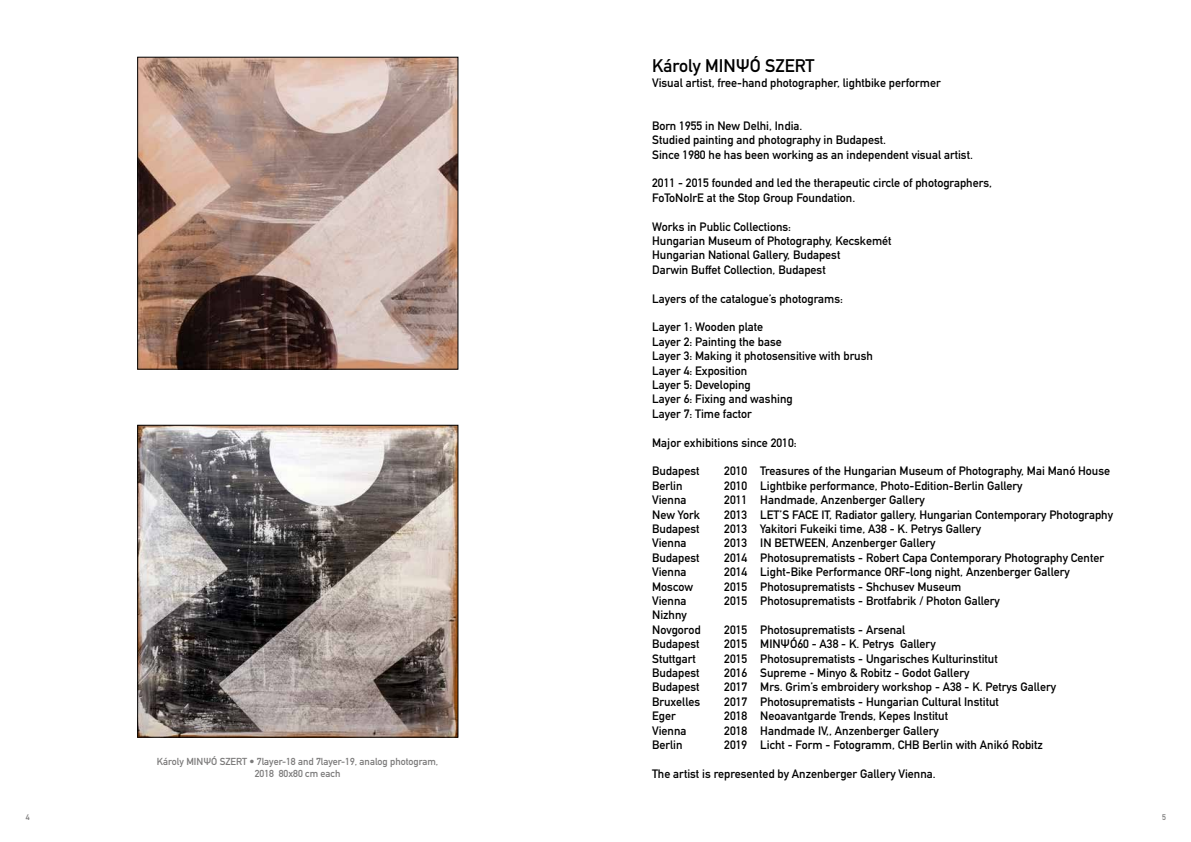
<style>
.page{position:relative;width:1191px;height:842px;background:#fff}
.page>*{position:absolute;margin:0;border:0;box-sizing:border-box;transform-origin:0 0}
.t1{font:700 18px "DIN Alternate";color:#000}
.t2{font:700 12px/14.4px "DIN Alternate";color:#000}
.t3{font:700 10px/12px "DIN Alternate";color:#7c7b7b;text-align:center}
.t4{font:700 8px "DIN Alternate";color:#7c7b7b}
</style>
<div class="page">
<img style="left:139px;top:59px;width:317px;height:308px">
<div style="left:137px;top:57px;width:321px;height:312px;border:1px solid #000"></div>
<img style="left:139px;top:427px;width:317px;height:308px">
<div style="left:137px;top:425px;width:321px;height:312px;border:1px solid #000"></div>
<p class="t3" style="left:157px;top:754px;width:283px">Károly MINΨÓ SZERT • 7layer-18 and 7layer-19, analog photogram,<br>2018 80x80 cm each</p>
<p class="t1" style="left:652px;top:52px;width:164px">Károly MINΨÓ SZERT</p>
<p class="t2" style="left:652px;top:74px;width:290px">Visual artist, free-hand photographer, lightbike performer</p>
<p class="t2" style="left:652px;top:118px;width:322px">Born 1955 in New Delhi, India.<br>Studied painting and photography in Budapest.<br>Since 1980 he has been working as an independent visual artist.</p>
<p class="t2" style="left:652px;top:175px;width:341px">2011 - 2015 founded and led the therapeutic circle of photographers,<br>FoToNoIrE at the Stop Group Foundation.</p>
<p class="t2" style="left:652px;top:218px;width:241px">Works in Public Collections:<br>Hungarian Museum of Photography, Kecskemét Hungarian National Gallery, Budapest<br>Darwin Buffet Collection, Budapest</p>
<p class="t2" style="left:652px;top:290px;width:192px">Layers of the catalogue’s photograms:</p>
<p class="t2" style="left:652px;top:319px;width:222px">Layer 1: Wooden plate<br>Layer 2: Painting the base<br>Layer 3: Making it photosensitive with brush<br>Layer 4: Exposition<br>Layer 5: Developing<br>Layer 6: Fixing and washing<br>Layer 7: Time factor</p>
<p class="t2" style="left:652px;top:434px;width:146px">Major exhibitions since 2010:</p>
<p class="t2" style="left:652px;top:463px;width:49px">Budapest</p>
<p class="t2" style="left:724px;top:463px;width:387px">2010 Treasures of the Hungarian Museum of Photography, Mai Manó House</p>
<p class="t2" style="left:652px;top:478px;width:32px">Berlin</p>
<p class="t2" style="left:724px;top:478px;width:300px">2010 Lightbike performance, Photo-Edition-Berlin Gallery</p>
<p class="t2" style="left:652px;top:492px;width:36px">Vienna</p>
<p class="t2" style="left:724px;top:492px;width:202px">2011 Handmade, Anzenberger Gallery</p>
<p class="t2" style="left:652px;top:506px;width:49px">New York</p>
<p class="t2" style="left:724px;top:506px;width:390px">2013 LET’S FACE IT, Radiator gallery, Hungarian Contemporary Photography</p>
<p class="t2" style="left:652px;top:521px;width:49px">Budapest</p>
<p class="t2" style="left:724px;top:521px;width:258px">2013 Yakitori Fukeiki time, A38 - K. Petrys Gallery</p>
<p class="t2" style="left:652px;top:535px;width:36px">Vienna</p>
<p class="t2" style="left:724px;top:535px;width:213px">2013 IN BETWEEN, Anzenberger Gallery</p>
<p class="t2" style="left:652px;top:550px;width:49px">Budapest</p>
<p class="t2" style="left:724px;top:550px;width:381px">2014 Photosuprematists - Robert Capa Contemporary Photography Center</p>
<p class="t2" style="left:652px;top:564px;width:36px">Vienna</p>
<p class="t2" style="left:724px;top:564px;width:347px">2014 Light-Bike Performance ORF-long night, Anzenberger Gallery</p>
<p class="t2" style="left:652px;top:578px;width:42px">Moscow</p>
<p class="t2" style="left:724px;top:578px;width:239px">2015 Photosuprematists - Shchusev Museum</p>
<p class="t2" style="left:652px;top:593px;width:36px">Vienna</p>
<p class="t2" style="left:724px;top:593px;width:277px">2015 Photosuprematists - Brotfabrik / Photon Gallery</p>
<p class="t2" style="left:652px;top:607px;width:50px">Nizhny<br>Novgorod</p>
<p class="t2" style="left:724px;top:622px;width:183px">2015 Photosuprematists - Arsenal</p>
<p class="t2" style="left:652px;top:636px;width:49px">Budapest</p>
<p class="t2" style="left:724px;top:636px;width:213px">2015 MINΨÓ60 - A38 - K. Petrys Gallery</p>
<p class="t2" style="left:652px;top:650px;width:45px">Stuttgart</p>
<p class="t2" style="left:724px;top:650px;width:275px">2015 Photosuprematists - Ungarisches Kulturinstitut</p>
<p class="t2" style="left:652px;top:665px;width:49px">Budapest</p>
<p class="t2" style="left:724px;top:665px;width:247px">2016 Supreme - Minyo &amp; Robitz - Godot Gallery</p>
<p class="t2" style="left:652px;top:679px;width:49px">Budapest</p>
<p class="t2" style="left:724px;top:679px;width:333px">2017 Mrs. Grim’s embroidery workshop - A38 - K. Petrys Gallery</p>
<p class="t2" style="left:652px;top:694px;width:49px">Bruxelles</p>
<p class="t2" style="left:724px;top:694px;width:276px">2017 Photosuprematists - Hungarian Cultural Institut</p>
<p class="t2" style="left:652px;top:708px;width:25px">Eger</p>
<p class="t2" style="left:724px;top:708px;width:225px">2018 Neoavantgarde Trends, Kepes Institut</p>
<p class="t2" style="left:652px;top:722px;width:36px">Vienna</p>
<p class="t2" style="left:724px;top:722px;width:216px">2018 Handmade IV,, Anzenberger Gallery</p>
<p class="t2" style="left:652px;top:737px;width:32px">Berlin</p>
<p class="t2" style="left:724px;top:737px;width:320px">2019 Licht - Form - Fotogramm, CHB Berlin with Anikó Robitz</p>
<p class="t2" style="left:652px;top:766px;width:285px">The artist is represented by Anzenberger Gallery Vienna.</p>
<p class="t4" style="left:26px;top:811px;width:5px">4</p>
<p class="t4" style="left:1162px;top:811px;width:5px">5</p>
</div>
